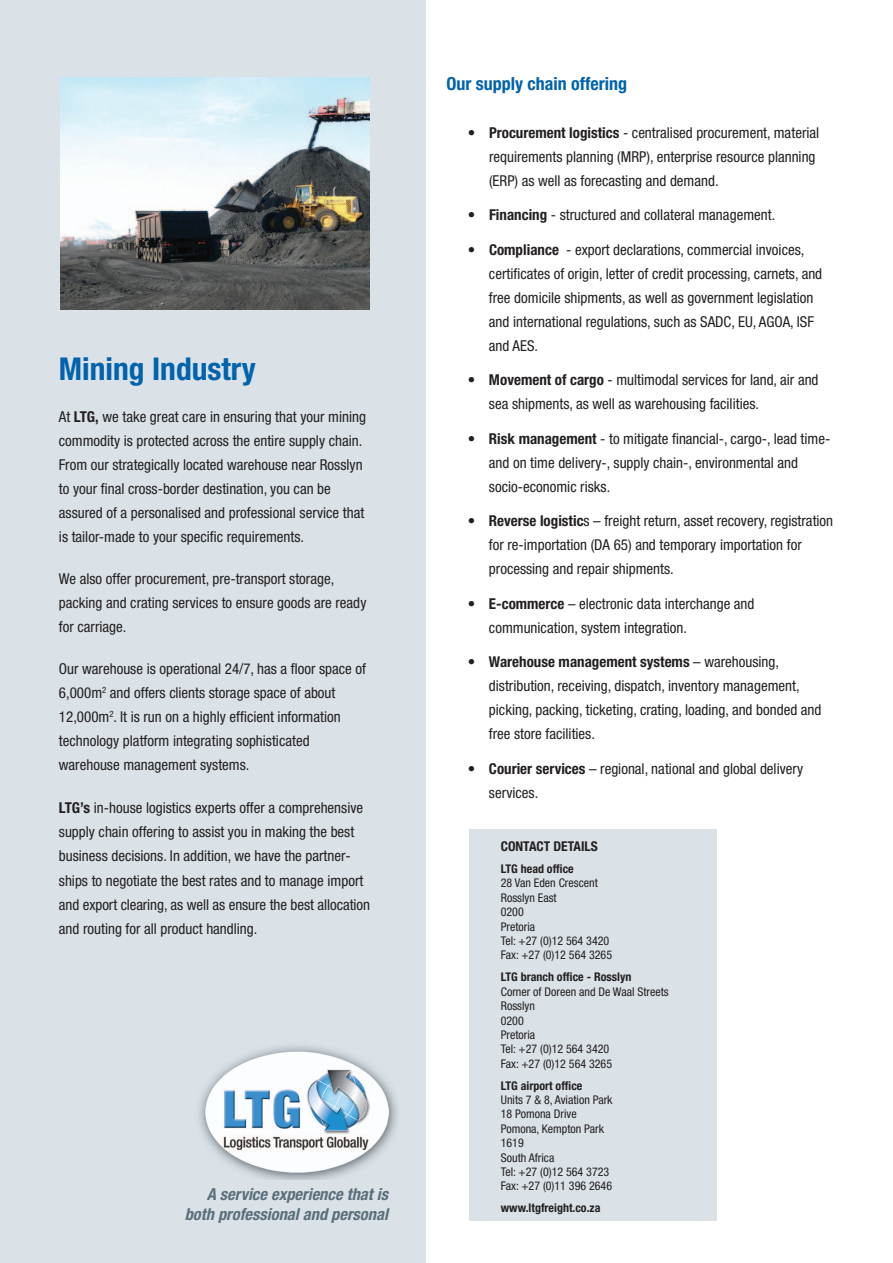
<style>
.page{position:relative;width:893px;height:1263px;background:#fff}
.page>*{position:absolute;margin:0;border:0;box-sizing:border-box;transform-origin:0 0}
.t1{font:700 condensed 31.5px "Helvetica Neue LT Std";color:#0162ad}
.t2{font:700 condensed 18px "Helvetica Neue LT Std";color:#0162ad}
.t3{font:italic 700 condensed 16.5px/19.8px "Helvetica Neue LT Std";color:#5b6f7b;text-align:right}
.t4{font:condensed 15px/24px "Helvetica Neue LT Std";color:#231f20}
.t5{font:700 condensed 13.5px "Helvetica Neue LT Std";color:#231f20}
.t6{font:condensed 12px/14.4px "Helvetica Neue LT Std";color:#231f20}
.t7{font:700 condensed 12px "Helvetica Neue LT Std";color:#231f20}
.s1{font-weight:700}
</style>
<div class="page">
<div style="left:0;top:0;width:425px;height:1263px;background:#dae2e7"></div>
<img style="left:60px;top:78px;width:309px;height:231px">
<div style="left:469px;top:829px;width:248px;height:392px;background:#dae2e7"></div>
<img style="left:199px;top:1046px;width:199px;height:134px">
<h1 class="t1" style="left:59px;top:350px;width:198px">Mining Industry</h1>
<p class="t4" style="left:59px;top:404px;width:308px">At <span class="s1">LTG,</span> we take great care in ensuring that your mining commodity is protected across the entire supply chain.<br>From our strategically located warehouse near Rosslyn to your final cross-border destination, you can be assured of a personalised and professional service that is tailor-made to your specific requirements.</p>
<p class="t4" style="left:59px;top:566px;width:309px">We also offer procurement, pre-transport storage, packing and crating services to ensure goods are ready for carriage.</p>
<p class="t4" style="left:59px;top:656px;width:309px">Our warehouse is operational 24/7, has a floor space of 6,000m<sup>2</sup> and offers clients storage space of about 12,000m<sup>2</sup>. It is run on a highly efficient information technology platform integrating sophisticated warehouse management systems.</p>
<p class="t4" style="left:59px;top:796px;width:313px"><span class="s1">LTG’s</span> in-house logistics experts offer a comprehensive supply chain offering to assist you in making the best business decisions. In addition, we have the partner&shy;ships to negotiate the best rates and to manage import and export clearing, as well as ensure the best allocation and routing for all product handling.</p>
<p class="t3" style="left:185px;top:1184px;width:205px">A service experience that is both professional and personal</p>
<p class="t2" style="left:446px;top:72px;width:182px">Our supply chain offering</p>
<p class="t4" style="left:489px;top:120px;width:332px;text-indent:-21px">• <span class="s1">Procurement logistics</span> - centralised procurement, material requirements planning (MRP), enterprise resource planning (ERP) as well as forecasting and demand.</p>
<p class="t4" style="left:468px;top:203px;width:309px">• <span class="s1">Financing</span> - structured and collateral management.</p>
<p class="t4" style="left:489px;top:237px;width:335px;text-indent:-21px">• <span class="s1">Compliance</span> - export declarations, commercial invoices, certificates of origin, letter of credit processing, carnets, and free domicile shipments, as well as government legislation and international regulations, such as SADC, EU, AGOA, ISF and AES.</p>
<p class="t4" style="left:489px;top:368px;width:331px;text-indent:-21px">• <span class="s1">Movement of cargo</span> - multimodal services for land, air and sea shipments, as well as warehousing facilities.</p>
<p class="t4" style="left:489px;top:426px;width:343px;text-indent:-21px">• <span class="s1">Risk management</span> - to mitigate financial-, cargo-, lead time&shy;and on time delivery-, supply chain-, environmental and socio-economic risks.</p>
<p class="t4" style="left:489px;top:509px;width:346px;text-indent:-21px">• <span class="s1">Reverse logistic</span>s – freight return, asset recovery, registration for re-importation (DA 65) and temporary importation for processing and repair shipments.</p>
<p class="t4" style="left:489px;top:591px;width:267px;text-indent:-21px">• <span class="s1">E-commerce</span> – electronic data interchange and communication, system integration.</p>
<p class="t4" style="left:489px;top:650px;width:334px;text-indent:-21px">• <span class="s1">Warehouse management systems</span> – warehousing, distribution, receiving, dispatch, inventory management, picking, packing, ticketing, crating, loading, and bonded and free store facilities.</p>
<p class="t4" style="left:489px;top:756px;width:316px;text-indent:-21px">• <span class="s1">Courier services</span> – regional, national and global delivery services.</p>
<p class="t5" style="left:501px;top:838px;width:98px">CONTACT DETAILS</p>
<p class="t7" style="left:501px;top:861px;width:75px">LTG head office</p>
<p class="t6" style="left:501px;top:876px;width:113px">28 Van Eden Crescent<br>Rosslyn East<br>0200<br>Pretoria<br>Tel: +27 (0)12 564 3420<br>Fax: +27 (0)12 564 3265</p>
<p class="t7" style="left:501px;top:970px;width:132px">LTG branch office - Rosslyn</p>
<p class="t6" style="left:501px;top:984px;width:169px">Corner of Doreen and De Waal Streets<br>Rosslyn<br>0200<br>Pretoria<br>Tel: +27 (0)12 564 3420<br>Fax: +27 (0)12 564 3265</p>
<p class="t7" style="left:501px;top:1078px;width:83px">LTG airport office</p>
<p class="t6" style="left:501px;top:1092px;width:113px">Units 7 &amp; 8, Aviation Park<br>18 Pomona Drive<br>Pomona, Kempton Park<br>1619<br>South Africa<br>Tel: +27 (0)12 564 3723<br>Fax: +27 (0)11 396 2646</p>
<p class="t7" style="left:501px;top:1201px;width:101px">www.ltgfreight.co.za</p>
</div>
